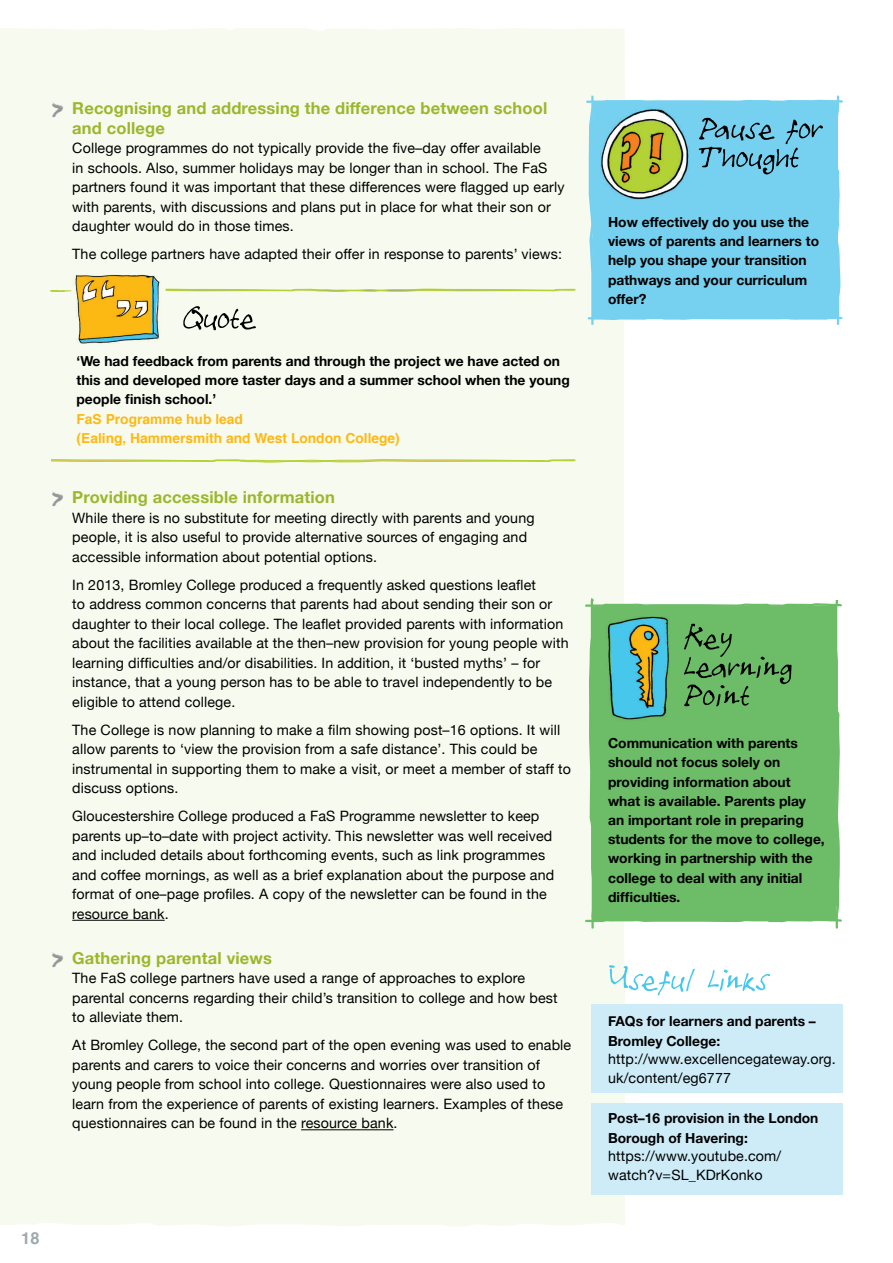
<style>
.page{position:relative;width:893px;height:1263px;background:#fff}
.page>*{position:absolute;margin:0;border:0;box-sizing:border-box;transform-origin:0 0}
.bullet_copy{font:700 16.5px/19.5px "Helvetica Neue";letter-spacing:.01em;color:#9ab72d}
.t1{font:700 16.5px "Helvetica";color:#a0a9ae}
.bullet_copy-2{font:14.25px/19.5px "Helvetica Neue";letter-spacing:.01em;color:#000}
.Paragraph_Style_1{font:14.25px/19.5px "Helvetica Neue";letter-spacing:.01em;color:#000}
.Bold_paras{font:700 13.8px/19.2px "Helvetica Neue";color:#000}
.Bold_para_quote{font:700 13.8px/19.2px "Helvetica Neue";color:#000}
.Bold_para_quote-2{font:700 13.8px/19.2px "Helvetica";color:#fdb913}
.s1{font-family:"Chalkduster";font-weight:400;font-size:27px;color:#939598}
</style>
<div class="page">
<div style="left:0;top:38px;width:625px;height:1188px;background:#f7faee"></div>
<div style="left:0;top:28px;width:624px;height:10px;background:#f7faee"></div>
<hr style="left:72px;top:920px;width:93px;height:1px;background:#000">
<hr style="left:301px;top:1129px;width:93px;height:1px;background:#000">
<div style="left:591px;top:1004px;width:251px;height:89px;background:#cdecf8"></div>
<div style="left:591px;top:1104px;width:251px;height:91px;background:#cdecf8"></div>
<svg style="left:609px;top:965px;width:161px;height:30px"></svg>
<svg style="left:165px;top:288px;width:411px;height:4px"></svg>
<svg style="left:183px;top:306px;width:73px;height:24px"></svg>
<div style="left:50px;top:275px;width:23px;height:68px;background:#f7faee"></div>
<img style="left:73px;top:272px;width:89px;height:74px">
<svg style="left:50px;top:459px;width:526px;height:4px"></svg>
<svg style="left:585px;top:93px;width:258px;height:234px"></svg>
<img style="left:597px;top:108px;width:96px;height:96px">
<svg style="left:584px;top:597px;width:258px;height:333px"></svg>
<img style="left:606px;top:613px;width:63px;height:110px">
<p class="bullet_copy" style="left:72px;top:99px;width:476px;text-indent:-21px"><span class="s1">›</span> Recognising and addressing the difference between school and college</p>
<p class="bullet_copy-2" style="left:72px;top:139px;width:494px">College programmes do not typically provide the five–day offer available<br>in schools. Also, summer holidays may be longer than in school. The FaS partners found it was important that these differences were flagged up early with parents, with discussions and plans put in place for what their son or daughter would do in those times.</p>
<p class="bullet_copy-2" style="left:72px;top:245px;width:491px">The college partners have adapted their offer in response to parents’ views:</p>
<p class="Bold_para_quote" style="left:77px;top:352px;width:495px">‘We had feedback from parents and through the project we have acted on this and developed more taster days and a summer school when the young people finish school.’</p>
<p class="Bold_para_quote-2" style="left:77px;top:409px;width:325px">FaS Programme hub lead<br>(Ealing, Hammersmith and West London College)</p>
<p class="bullet_copy" style="left:51px;top:488px;width:285px"><span class="s1">›</span> Providing accessible information</p>
<p class="bullet_copy-2" style="left:72px;top:509px;width:464px">While there is no substitute for meeting directly with parents and young people, it is also useful to provide alternative sources of engaging and accessible information about potential options.</p>
<p class="bullet_copy-2" style="left:72px;top:576px;width:498px">In 2013, Bromley College produced a frequently asked questions leaflet<br>to address common concerns that parents had about sending their son or daughter to their local college. The leaflet provided parents with information about the facilities available at the then–new provision for young people with learning difficulties and/or disabilities. In addition, it ‘busted myths’ – for instance, that a young person has to be able to travel independently to be eligible to attend college.</p>
<p class="bullet_copy-2" style="left:72px;top:721px;width:500px">The College is now planning to make a film showing post–16 options. It will allow parents to ‘view the provision from a safe distance’. This could be instrumental in supporting them to make a visit, or meet a member of staff to discuss options.</p>
<p class="bullet_copy-2" style="left:72px;top:807px;width:483px">Gloucestershire College produced a FaS Programme newsletter to keep parents up–to–date with project activity. This newsletter was well received and included details about forthcoming events, such as link programmes and coffee mornings, as well as a brief explanation about the purpose and format of one–page profiles. A copy of the newsletter can be found in the resource bank.</p>
<p class="bullet_copy" style="left:51px;top:949px;width:222px"><span class="s1">›</span> Gathering parental views</p>
<p class="bullet_copy-2" style="left:72px;top:969px;width:487px">The FaS college partners have used a range of approaches to explore parental concerns regarding their child’s transition to college and how best to alleviate them.</p>
<p class="bullet_copy-2" style="left:72px;top:1036px;width:500px">At Bromley College, the second part of the open evening was used to enable parents and carers to voice their concerns and worries over transition of young people from school into college. Questionnaires were also used to learn from the experience of parents of existing learners. Examples of these questionnaires can be found in the resource bank.</p>
<p class="t1" style="left:21px;top:1225px;width:20px">18</p>
<p class="Bold_paras" style="left:608px;top:213px;width:213px">How effectively do you use the views of parents and learners to help you shape your transition pathways and your curriculum offer?</p>
<p class="Bold_paras" style="left:608px;top:734px;width:218px">Communication with parents should not focus solely on providing information about what is available. Parents play an important role in preparing students for the move to college, working in partnership with the college to deal with any initial difficulties.</p>
<p class="Bold_paras" style="left:608px;top:1012px;width:209px">FAQs for learners and parents –<br>Bromley College:</p>
<p class="Paragraph_Style_1" style="left:608px;top:1050px;width:229px">http://www.excellencegateway.org. uk/content/eg6777</p>
<p class="Bold_paras" style="left:608px;top:1109px;width:212px">Post–16 provision in the London<br>Borough of Havering:</p>
<p class="Paragraph_Style_1" style="left:608px;top:1147px;width:175px">https://www.youtube.com/ watch?v=SL_KDrKonko</p>
</div>
